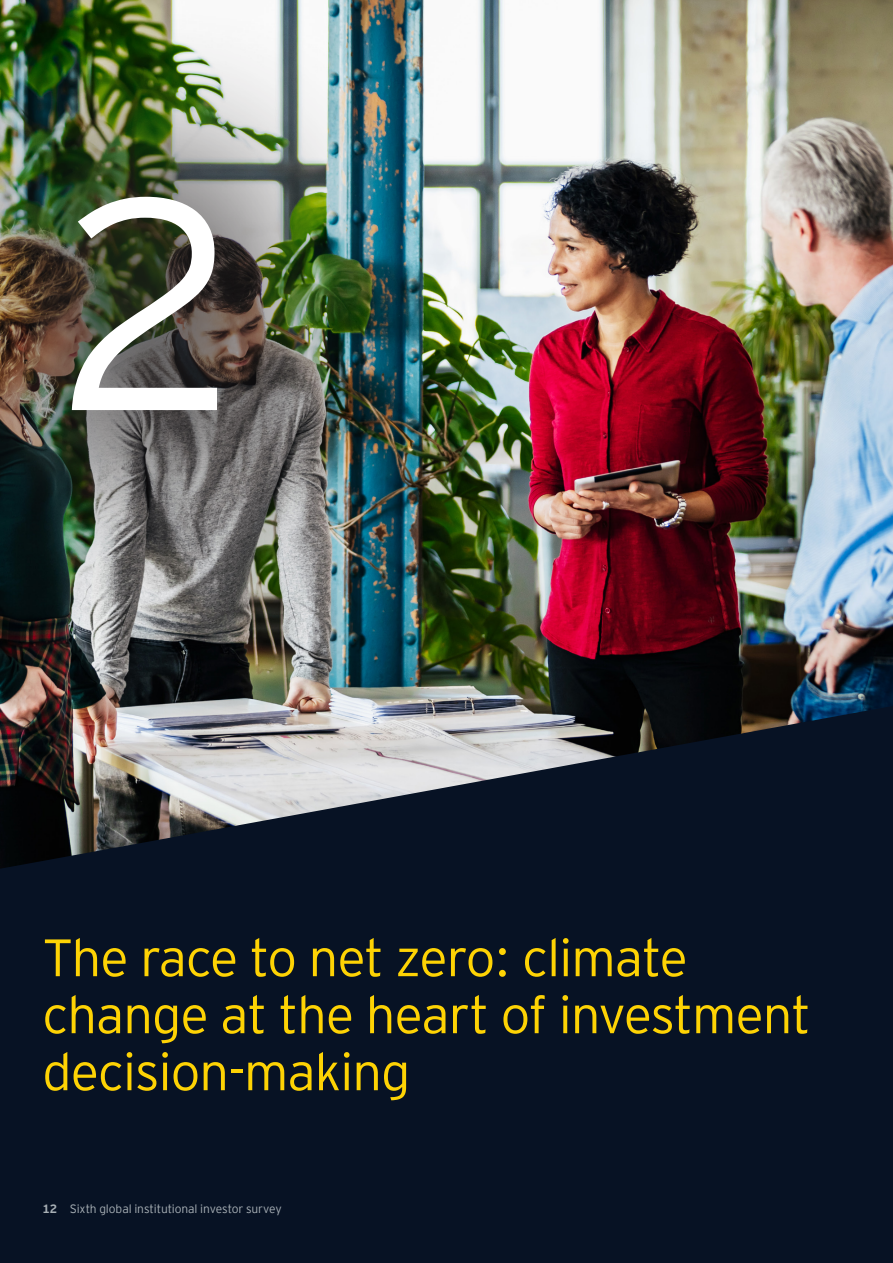
<style>
.page{position:relative;width:893px;height:1263px;background:#071224}
.page>*{position:absolute;margin:0;border:0;box-sizing:border-box;transform-origin:0 0}
.t1{font:300 300px "EY Interstate";color:#fff}
.t2{font:300 52.5px/57px "EY Interstate";letter-spacing:-.02em;color:#fed304}
.t3{font:300 12px "EY Interstate";letter-spacing:-.01em;color:#a8b0b6}
.s1{font-weight:700}
</style>
<div class="page">
<img style="left:0;top:0;width:893px;height:869px">
<div style="left:0;top:3px;width:418px;height:614px;background:#231f20;opacity:.75"></div>
<p class="t1" style="left:55px;top:91px;width:188px">2</p>
<p class="t2" style="left:42px;top:926px;width:770px">The race to net zero: climate change at the heart of investment decision-making</p>
<p class="t3" style="left:42px;top:1200px;width:241px"><span class="s1">12</span> Sixth global institutional investor survey</p>
</div>
